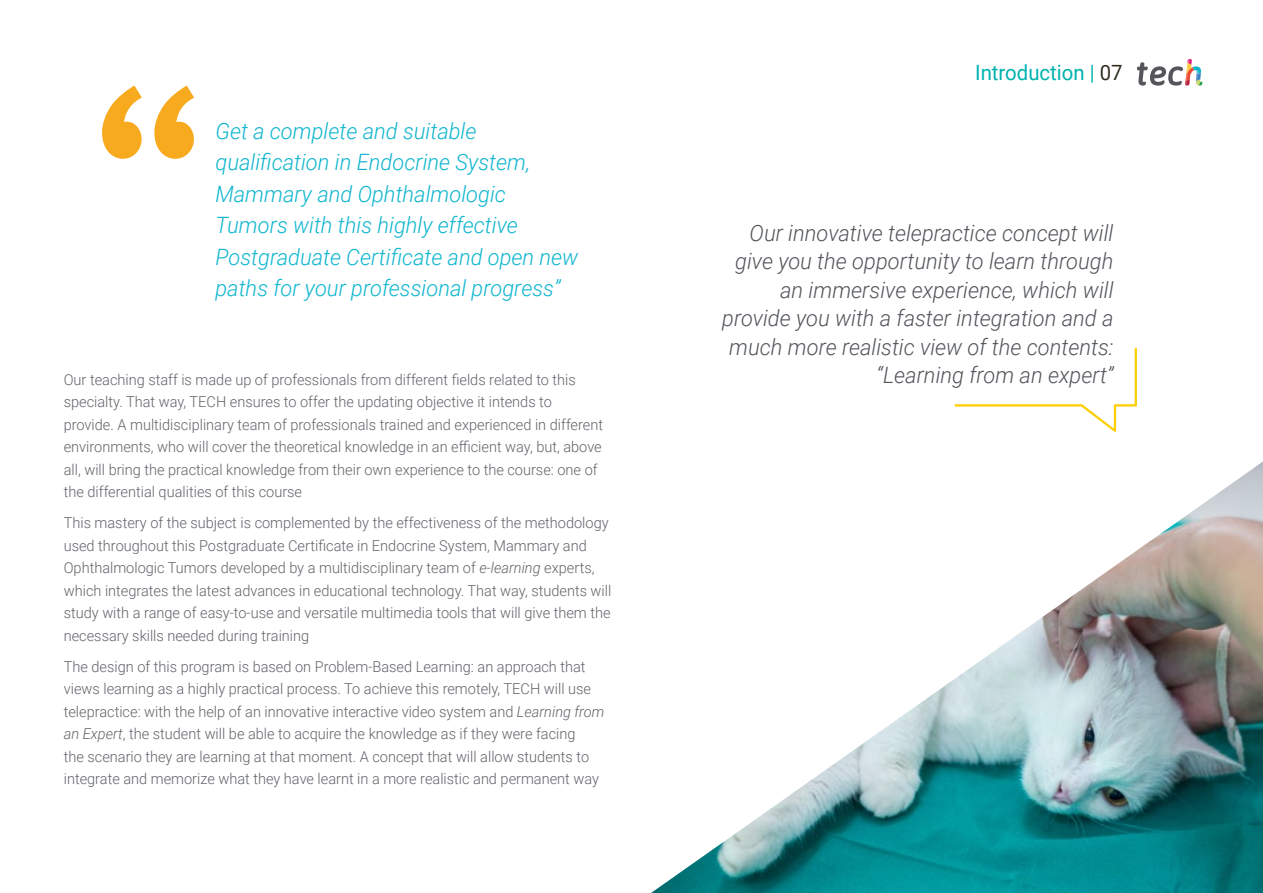
<style>
.page{position:relative;width:1263px;height:893px;background:#fff}
.page>*{position:absolute;margin:0;border:0;box-sizing:border-box;transform-origin:0 0}
.t1{font:italic 300 22.5px/28.5px "Roboto";color:#52555b;text-align:right}
.t2{font:italic 300 22.5px/31.5px "Roboto";color:#0fb6cf}
.t3{font:21px "Roboto";color:#00b2af}
.t4{font:300 15px/22.5px "Roboto";color:#61646a}
.s1{font-style:italic}
.s2{color:#312e20}
</style>
<div class="page">
<svg style="left:102px;top:86px;width:92px;height:73px"></svg>
<svg style="left:954px;top:348px;width:183px;height:84px"></svg>
<img style="left:651px;top:461px;width:612px;height:432px">
<svg style="left:1137px;top:59px;width:65px;height:27px"></svg>
<h1 class="t2" style="left:215px;top:114px;width:364px">Get a complete and suitable qualification in Endocrine System, Mammary and Ophthalmologic Tumors with this highly effective Postgraduate Certificate and open new paths for your professional progress”</h1>
<p class="t4" style="left:64px;top:367px;width:541px">Our teaching staff is made up of professionals from different fields related to this specialty. That way, TECH ensures to offer the updating objective it intends to provide. A multidisciplinary team of professionals trained and experienced in different environments, who will cover the theoretical knowledge in an efficient way, but, above all, will bring the practical knowledge from their own experience to the course: one of the differential qualities of this course</p>
<p class="t4" style="left:64px;top:511px;width:549px">This mastery of the subject is complemented by the effectiveness of the methodology used throughout this Postgraduate Certificate in Endocrine System, Mammary and Ophthalmologic Tumors developed by a multidisciplinary team of <span class="s1">e-learning</span> experts, which integrates the latest advances in educational technology. That way, students will study with a range of easy-to-use and versatile multimedia tools that will give them the necessary skills needed during training</p>
<p class="t4" style="left:64px;top:654px;width:542px">The design of this program is based on Problem-Based Learning: an approach that views learning as a highly practical process. To achieve this remotely, TECH will use telepractice: with the help of an innovative interactive video system and <span class="s1">Learning from an Expert</span>, the student will be able to acquire the knowledge as if they were facing<br>the scenario they are learning at that moment. A concept that will allow students to integrate and memorize what they have learnt in a more realistic and permanent way</p>
<h2 class="t3" style="left:975px;top:57px;width:149px">Introduction | <span class="s2">07</span></h2>
<h1 class="t1" style="left:722px;top:217px;width:393px">Our innovative telepractice concept will give you the opportunity to learn through an immersive experience, which will provide you with a faster integration and a much more realistic view of the contents: “Learning from an expert”</h1>
</div>
